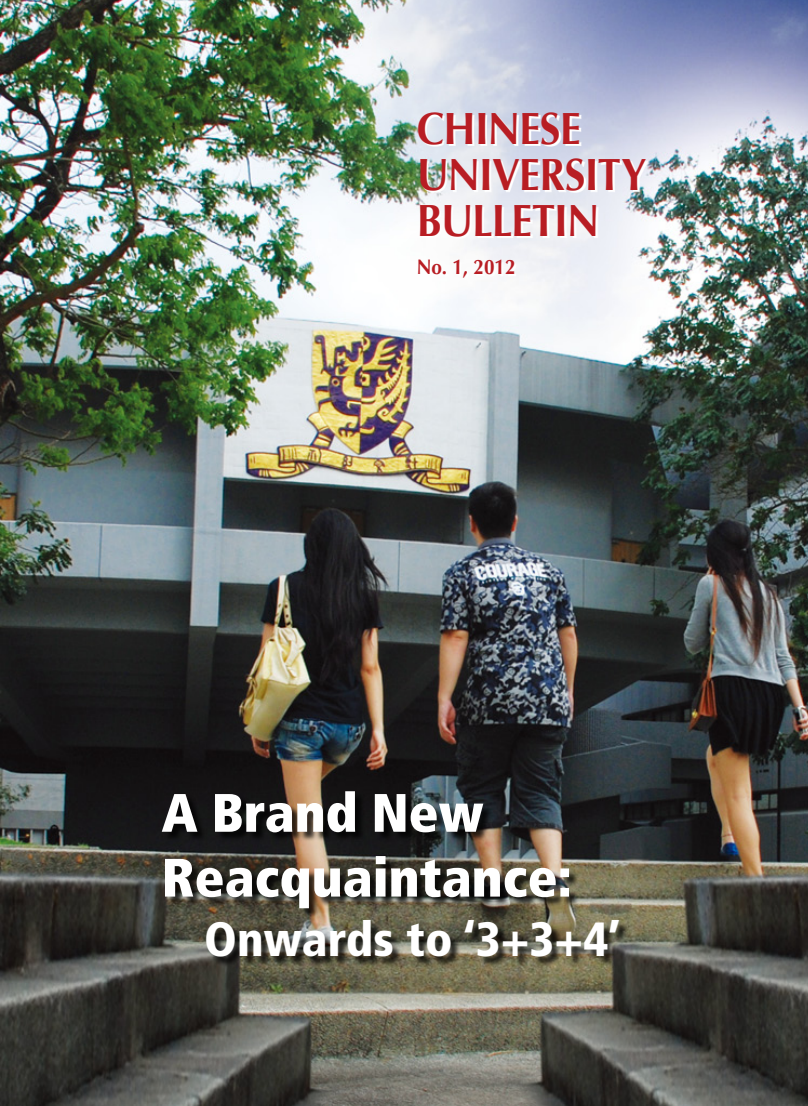
<style>
.page{position:relative;width:808px;height:1106px;background:#fff}
.page>*{position:absolute;margin:0;border:0;box-sizing:border-box;transform-origin:0 0}
.t1{font:900 condensed 54px/64.8px "Frutiger";color:#fff}
.t2{font:900 condensed 48px "Frutiger";color:#fff}
.t3{font:700 45px/45.8px "Optima";letter-spacing:-.02em;color:#b81d23;scale:.92 1}
.t4{font:700 21px "Optima";color:#b81d23;scale:.9 1}
</style>
<div class="page">
<img style="left:0;top:0;width:808px;height:1106px">
<svg style="left:420px;top:114px;width:228px;height:166px"></svg>
<div style="left:163px;top:793px;width:466px;height:174px;background:#000;opacity:.75"></div>
<p class="t3" style="left:417px;top:107px;width:251px">CHINESE<br>UNIVERSITY<br>BULLETIN</p>
<p class="t4" style="left:417px;top:255px;width:111px">No. 1, 2012</p>
<p class="t1" style="left:162px;top:780px;width:412px">A Brand New<br>Reacquaintance:</p>
<p class="t2" style="left:204px;top:910px;width:418px">Onwards to ‘3+3+4’</p>
</div>
